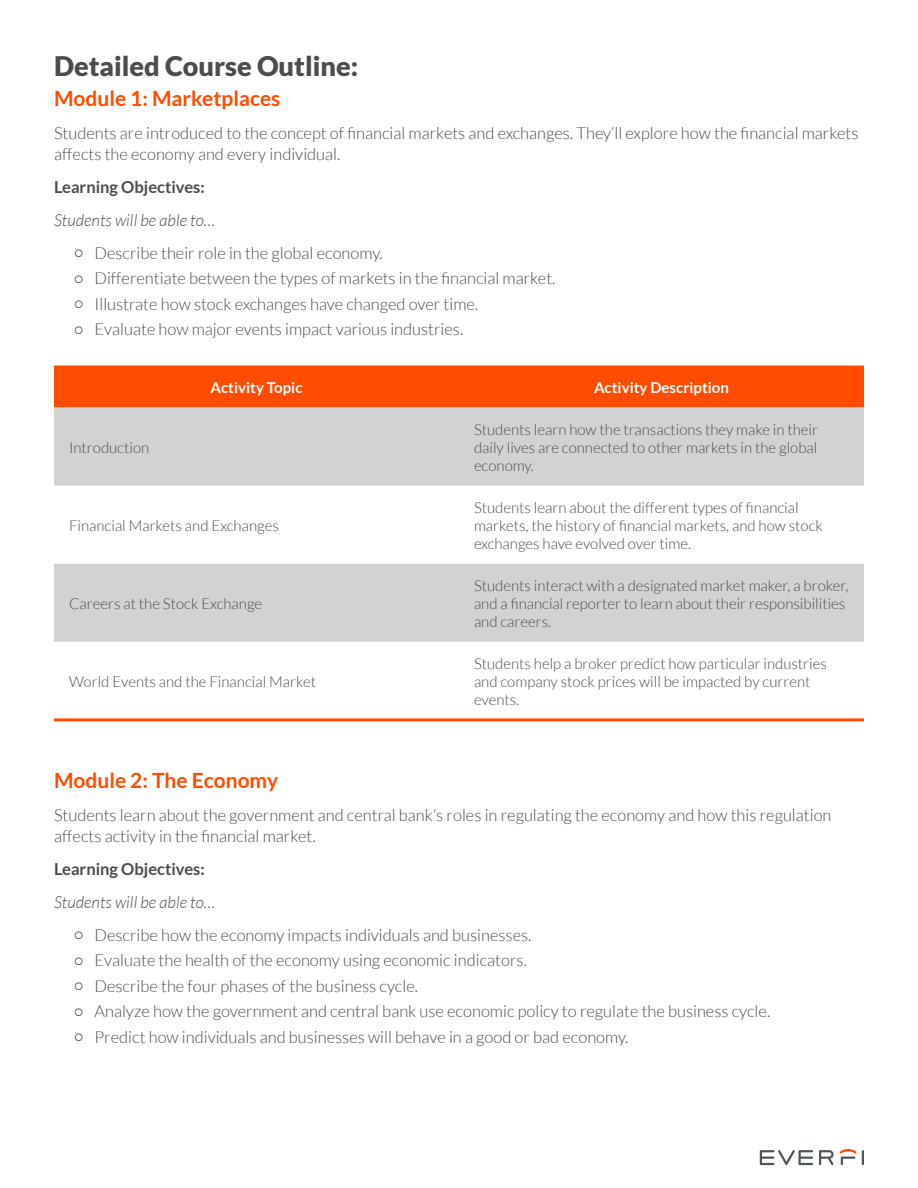
<style>
.page{position:relative;width:918px;height:1188px;background:#fff}
.page>*{position:absolute;margin:0;border:0;box-sizing:border-box;transform-origin:0 0}
.t1{font:900 27px "Lato";color:#4b4c4d}
.t2{font:700 21px "Lato";color:#ff4c00}
.Body{font:300 16.5px/21px "Lato";color:#4b4c4d}
.Body-2{font:italic 300 16.5px "Lato";color:#4b4c4d}
.Body-3{font:700 16.5px "Lato";color:#4b4c4d}
.Table_Body{font:300 15px/18px "Lato";color:#4b4c4d}
.Table_Header{font:700 15px "Lato";color:#fff}
</style>
<div class="page">
<svg style="left:760px;top:1149px;width:104px;height:16px"></svg>
<div style="left:54px;top:366px;width:810px;height:42px;background:#ff4c00"></div>
<svg style="left:54px;top:408px;width:810px;height:234px;fill:#d1d2d4"></svg>
<hr style="left:54px;top:718px;width:405px;height:3px;background:#ff4c00">
<hr style="left:459px;top:718px;width:405px;height:3px;background:#ff4c00">
<h2 class="t1" style="left:54px;top:50px;width:306px">Detailed Course Outline:</h2>
<h3 class="t2" style="left:54px;top:86px;width:228px">Module 1: Marketplaces</h3>
<p class="Body" style="left:54px;top:122px;width:806px">Students are introduced to the concept of financial markets and exchanges. They’ll explore how the financial markets affects the economy and every individual.</p>
<p class="Body-3" style="left:54px;top:177px;width:152px">Learning Objectives:</p>
<p class="Body-2" style="left:54px;top:211px;width:163px">Students will be able to…</p>
<p class="Body" style="left:94px;top:242px;width:290px">Describe their role in the global economy.</p>
<p class="Body" style="left:94px;top:268px;width:462px">Differentiate between the types of markets in the financial market.</p>
<p class="Body" style="left:94px;top:293px;width:385px">Illustrate how stock exchanges have changed over time.</p>
<p class="Body" style="left:94px;top:319px;width:370px">Evaluate how major events impact various industries.</p>
<p class="Table_Body" style="left:69px;top:438px;width:82px">Introduction</p>
<p class="Table_Header" style="left:210px;top:379px;width:94px">Activity Topic</p>
<p class="Table_Header" style="left:594px;top:379px;width:136px">Activity Description</p>
<p class="Table_Body" style="left:474px;top:420px;width:346px;text-align:justify">Students learn how the transactions they make in their daily lives are connected to other markets in the global economy.</p>
<p class="Table_Body" style="left:69px;top:516px;width:211px">Financial Markets and Exchanges</p>
<p class="Table_Body" style="left:69px;top:595px;width:195px">Careers at the Stock Exchange</p>
<p class="Table_Body" style="left:69px;top:673px;width:249px">World Events and the Financial Market</p>
<p class="Table_Body" style="left:474px;top:498px;width:350px">Students learn about the different types of financial markets, the history of financial markets, and how stock exchanges have evolved over time.</p>
<p class="Table_Body" style="left:474px;top:577px;width:376px">Students interact with a designated market maker, a broker, and a financial reporter to learn about their responsibilities and careers.</p>
<p class="Table_Body" style="left:474px;top:655px;width:354px">Students help a broker predict how particular industries and company stock prices will be impacted by current events.</p>
<h3 class="t2" style="left:54px;top:768px;width:226px">Module 2: The Economy</h3>
<p class="Body" style="left:54px;top:804px;width:779px">Students learn about the government and central bank’s roles in regulating the economy and how this regulation affects activity in the financial market.</p>
<p class="Body-3" style="left:54px;top:859px;width:152px">Learning Objectives:</p>
<p class="Body-2" style="left:54px;top:893px;width:163px">Students will be able to…</p>
<p class="Body" style="left:94px;top:924px;width:439px">Describe how the economy impacts individuals and businesses.</p>
<p class="Body" style="left:94px;top:950px;width:434px">Evaluate the health of the economy using economic indicators.</p>
<p class="Body" style="left:94px;top:975px;width:325px">Describe the four phases of the business cycle.</p>
<p class="Body" style="left:94px;top:1001px;width:677px">Analyze how the government and central bank use economic policy to regulate the business cycle.</p>
<p class="Body" style="left:94px;top:1026px;width:535px">Predict how individuals and businesses will behave in a good or bad economy.</p>
</div>
